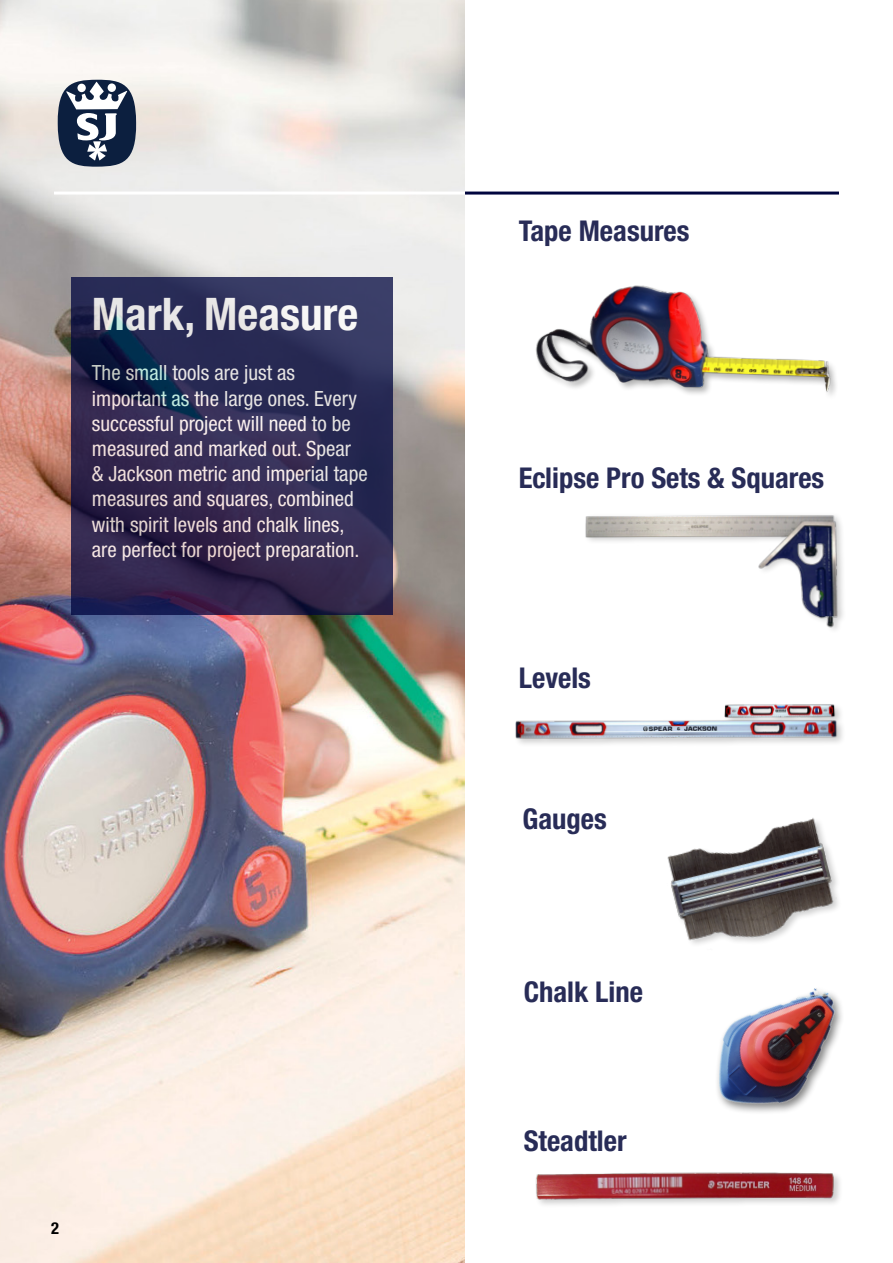
<style>
.page{position:relative;width:893px;height:1263px;background:#fff}
.page>*{position:absolute;margin:0;border:0;box-sizing:border-box;transform-origin:0 0}
.t1{font:700 condensed 45px "Helvetica Neue LT Std";color:#fff}
.t2{font:700 condensed 28.65px "Helvetica Neue LT Std";color:#282c57}
.t3{font:condensed 21px/25.2px "Helvetica Neue LT Std";color:#fff}
.t4{font:700 condensed 16.5px "Helvetica Neue LT Std";color:#000}
</style>
<div class="page">
<hr style="left:54px;top:192px;width:785px;height:3px;background:#00053e">
<img style="left:0;top:0;width:465px;height:1263px">
<img style="left:535px;top:285px;width:301px;height:110px">
<img style="left:536px;top:1172px;width:304px;height:33px">
<img style="left:717px;top:988px;width:125px;height:124px">
<svg style="left:71px;top:277px;width:322px;height:337px;background:#2d2951"></svg>
<div style="left:513px;top:702px;width:333px;height:45px;background:#000;opacity:.2"></div>
<img style="left:513px;top:702px;width:326px;height:44px">
<div style="left:584px;top:511px;width:263px;height:123px;background:#000;opacity:.2"></div>
<img style="left:584px;top:511px;width:254px;height:123px">
<img style="left:667px;top:818px;width:171px;height:126px">
<hr style="left:54px;top:192px;width:411px;height:3px;background:#fff">
<div style="left:57px;top:80px;width:79px;height:87px;background:#0c1f3f;border-radius:50%"></div>
<svg style="left:66px;top:82px;width:61px;height:78px"></svg>
<h1 class="t1" style="left:92px;top:287px;width:268px">Mark, Measure</h1>
<p class="t3" style="left:92px;top:360px;width:277px">The small tools are just as important as the large ones. Every successful project will need to be measured and marked out. Spear &amp; Jackson metric and imperial tape measures and squares, combined with spirit levels and chalk lines, are perfect for project preparation.</p>
<p class="t4" style="left:51px;top:1218px;width:9px">2</p>
<h2 class="t2" style="left:519px;top:214px;width:172px">Tape Measures</h2>
<h2 class="t2" style="left:519px;top:461px;width:307px">Eclipse Pro Sets &amp; Squares</h2>
<h2 class="t2" style="left:519px;top:661px;width:74px">Levels</h2>
<h2 class="t2" style="left:522px;top:801px;width:86px">Gauges</h2>
<h2 class="t2" style="left:524px;top:974px;width:121px">Chalk Line</h2>
<h2 class="t2" style="left:524px;top:1123px;width:104px">Steadtler</h2>
</div>
